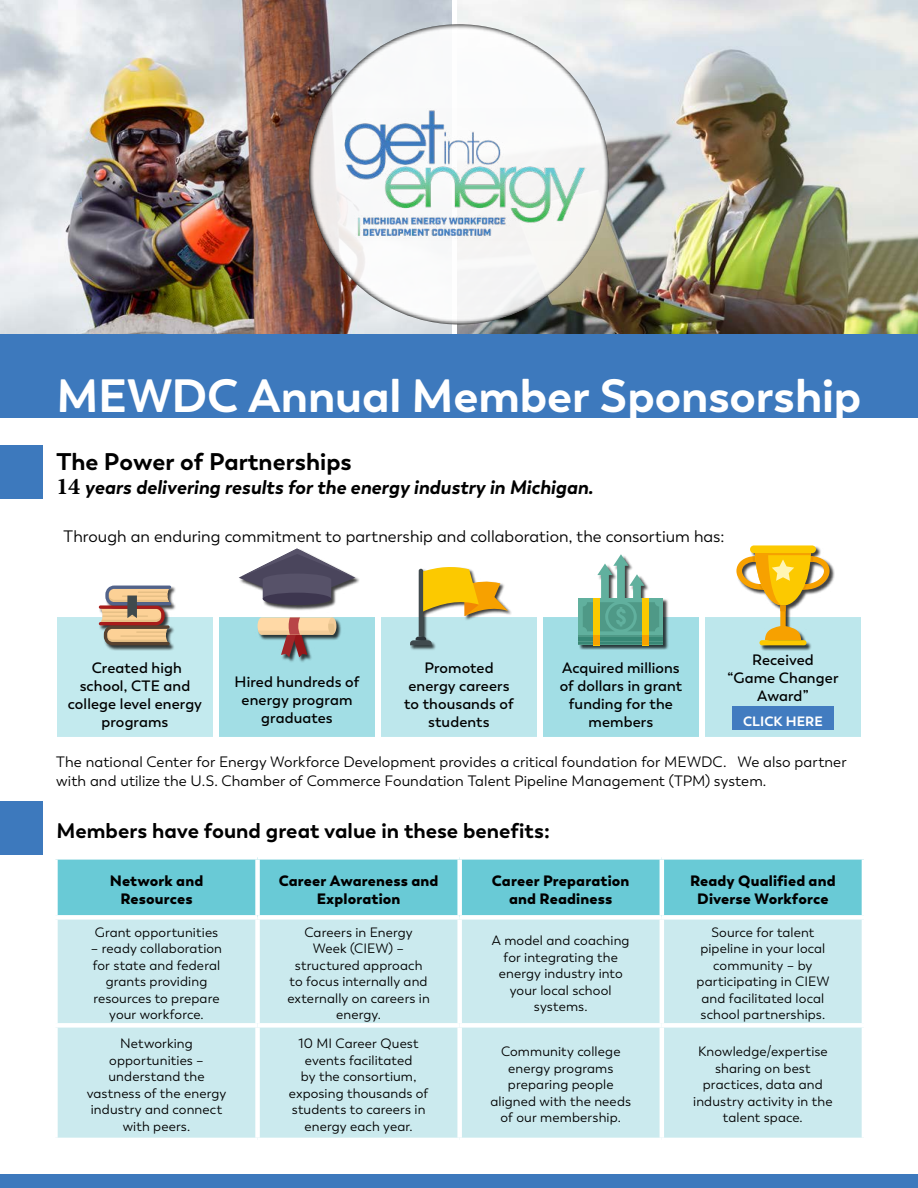
<style>
.page{position:relative;width:918px;height:1188px;background:#fff}
.page>*{position:absolute;margin:0;border:0;box-sizing:border-box;transform-origin:0 0}
.t1{font:700 46.5px "Boston";letter-spacing:-.005em;color:#fff}
.t2{font:700 24px "Boston";color:#000}
.t3{font:700 21px "Boston";color:#000}
.t4{font:italic 700 19.5px "Boston";color:#000}
.t5{font:16.5px "Boston";color:#000}
.t6{font:600 15px/18px "Boston";letter-spacing:.01em;color:#000;text-align:center}
.t7{font:15px/19.5px "Boston";letter-spacing:.005em;color:#000}
.t8{font:900 15px/18px "Boston";letter-spacing:.01em;color:#000;text-align:center}
.t9{font:13.5px/16.5px "Boston";letter-spacing:.01em;color:#000;text-align:center}
.t10{font:700 13.5px "Boston";letter-spacing:.01em;color:#fff}
.s1{font-family:"Minion Pro";font-style:normal;font-size:24px}
</style>
<div class="page">
<img style="left:458px;top:0;width:460px;height:335px">
<img style="left:0;top:0;width:452px;height:335px">
<div style="left:213px;top:611px;width:168px;height:132px;background:#a2dee5;border:6px solid #fff"></div>
<div style="left:699px;top:611px;width:168px;height:132px;background:#bde7ec;border:6px solid #fff"></div>
<div style="left:375px;top:611px;width:168px;height:132px;background:#bde7ec;border:6px solid #fff"></div>
<div style="left:537px;top:611px;width:168px;height:132px;background:#a2dee5;border:6px solid #fff"></div>
<div style="left:51px;top:611px;width:168px;height:132px;background:#c3eaee;border:6px solid #fff"></div>
<div style="left:0;top:335px;width:918px;height:83px;background:#3d79bd"></div>
<svg style="left:296px;top:15px;width:325px;height:311px"></svg>
<div style="left:58px;top:860px;width:804px;height:55px;background:#69cad6"></div>
<div style="left:58px;top:920px;width:804px;height:218px;background:#cbeaee"></div>
<div style="left:255px;top:860px;width:5px;height:55px;background:#fff"></div>
<div style="left:457px;top:860px;width:5px;height:55px;background:#fff"></div>
<hr style="left:660px;top:860px;width:4px;height:55px;background:#fff">
<div style="left:255px;top:920px;width:5px;height:103px;background:#fff"></div>
<div style="left:457px;top:920px;width:5px;height:103px;background:#fff"></div>
<hr style="left:660px;top:920px;width:4px;height:103px;background:#fff">
<div style="left:53px;top:1023px;width:205px;height:5px;background:#fff"></div>
<div style="left:258px;top:1023px;width:202px;height:5px;background:#fff"></div>
<div style="left:255px;top:1028px;width:5px;height:110px;background:#fff"></div>
<div style="left:460px;top:1023px;width:202px;height:5px;background:#fff"></div>
<div style="left:457px;top:1028px;width:5px;height:110px;background:#fff"></div>
<div style="left:662px;top:1023px;width:204px;height:5px;background:#fff"></div>
<hr style="left:660px;top:1028px;width:4px;height:110px;background:#fff">
<img style="left:337px;top:108px;width:250px;height:132px">
<div style="left:0;top:446px;width:43px;height:53px;background:#3d79bd"></div>
<div style="left:0;top:1174px;width:918px;height:14px;background:#3d79bd"></div>
<div style="left:0;top:801px;width:43px;height:53px;background:#3d79bd"></div>
<div style="left:239px;top:549px;width:121px;height:114px;background:#000;opacity:.75"></div>
<div style="left:263px;top:593px;width:68px;height:12px;background:#3d364f;border-radius:50%"></div>
<svg style="left:239px;top:549px;width:116px;height:52px"></svg>
<div style="left:328px;top:617px;width:8px;height:18px;background:#f2cc99;border-radius:50%"></div>
<svg style="left:258px;top:617px;width:77px;height:40px"></svg>
<div style="left:736px;top:546px;width:99px;height:105px;background:#000;opacity:.75"></div>
<div style="left:750px;top:545px;width:66px;height:8px;background:#fcc900;border-radius:4px"></div>
<div style="left:759px;top:640px;width:48px;height:5px;background:#fcc900;border-radius:3px"></div>
<svg style="left:736px;top:553px;width:94px;height:87px"></svg>
<div style="left:99px;top:586px;width:77px;height:65px;background:#000;opacity:.75"></div>
<svg style="left:99px;top:586px;width:72px;height:59px;background:#b9987c"></svg>
<div style="left:410px;top:567px;width:103px;height:83px;background:#000;opacity:.75"></div>
<svg style="left:410px;top:567px;width:98px;height:78px"></svg>
<div style="left:579px;top:554px;width:90px;height:96px;background:#000;opacity:.75"></div>
<div style="left:579px;top:598px;width:84px;height:38px;background:#61b09e"></div>
<svg style="left:579px;top:636px;width:84px;height:9px"></svg>
<hr style="left:579px;top:643px;width:84px;height:1px;background:#388775">
<hr style="left:579px;top:637px;width:84px;height:1px;background:#388775">
<hr style="left:579px;top:640px;width:84px;height:1px;background:#388775">
<svg style="left:593px;top:631px;width:6px;height:5px"></svg>
<div style="left:593px;top:636px;width:6px;height:9px;background:#f7a300"></div>
<svg style="left:643px;top:631px;width:6px;height:5px"></svg>
<div style="left:643px;top:636px;width:6px;height:9px;background:#f7a300"></div>
<svg style="left:583px;top:554px;width:76px;height:77px"></svg>
<div style="left:732px;top:707px;width:102px;height:23px;background:#427cc0"></div>
<p class="t1" style="left:56px;top:366px;width:807px">MEWDC Annual Member Sponsorship</p>
<p class="t2" style="left:56px;top:447px;width:297px">The Power of Partnerships</p>
<p class="t4" style="left:56px;top:475px;width:538px"><span class="s1">14</span> years delivering results for the energy industry in Michigan.</p>
<p class="t5" style="left:64px;top:527px;width:662px">Through an enduring commitment to partnership and collaboration, the consortium has:</p>
<p class="t6" style="left:68px;top:659px;width:136px">Created high school, CTE and college level energy</p>
<p class="t6" style="left:102px;top:713px;width:68px">programs</p>
<p class="t6" style="left:235px;top:673px;width:126px">Hired hundreds of energy program graduates</p>
<p class="t6" style="left:404px;top:659px;width:111px">Promoted energy careers to thousands of students</p>
<p class="t6" style="left:560px;top:659px;width:124px">Acquired millions of dollars in grant funding for the members</p>
<p class="t6" style="left:752px;top:651px;width:63px">Received</p>
<p class="t6" style="left:727px;top:669px;width:113px">“Game Changer<br>Award”</p>
<p class="t10" style="left:743px;top:713px;width:81px">CLICK HERE</p>
<p class="t7" style="left:56px;top:752px;width:792px">The national Center for Energy Workforce Development provides a critical foundation for MEWDC. We also partner with and utilize the U.S. Chamber of Commerce Foundation Talent Pipeline Management (TPM) system.</p>
<p class="t3" style="left:56px;top:817px;width:495px">Members have found great value in these benefits:</p>
<p class="t8" style="left:110px;top:872px;width:95px">Network and<br>Resources</p>
<p class="t8" style="left:279px;top:872px;width:161px">Career Awareness and<br>Exploration</p>
<p class="t8" style="left:492px;top:872px;width:139px">Career Preparation and Readiness</p>
<p class="t8" style="left:690px;top:872px;width:147px">Ready Qualified and<br>Diverse Workforce</p>
<p class="t9" style="left:95px;top:924px;width:125px">Grant opportunities</p>
<p class="t9" style="left:91px;top:941px;width:133px">– ready collaboration for state and federal grants providing resources to prepare your workforce.</p>
<p class="t9" style="left:287px;top:924px;width:144px">Careers in Energy<br>Week (CIEW) – structured approach to focus internally and externally on careers in energy.</p>
<p class="t9" style="left:492px;top:932px;width:139px">A model and coaching for integrating the energy industry into your local school systems.</p>
<p class="t9" style="left:697px;top:924px;width:134px">Source for talent pipeline in your local community – by participating in CIEW and facilitated local school partnerships.</p>
<p class="t9" style="left:87px;top:1035px;width:141px">Networking opportunities – understand the vastness of the energy industry and connect with peers.</p>
<p class="t9" style="left:289px;top:1035px;width:141px">10 MI Career Quest events facilitated<br>by the consortium, exposing thousands of students to careers in energy each year.</p>
<p class="t9" style="left:490px;top:1044px;width:142px">Community college energy programs preparing people aligned with the needs of our membership.</p>
<p class="t9" style="left:693px;top:1044px;width:141px">Knowledge/expertise sharing on best practices, data and industry activity in the talent space.</p>
</div>
